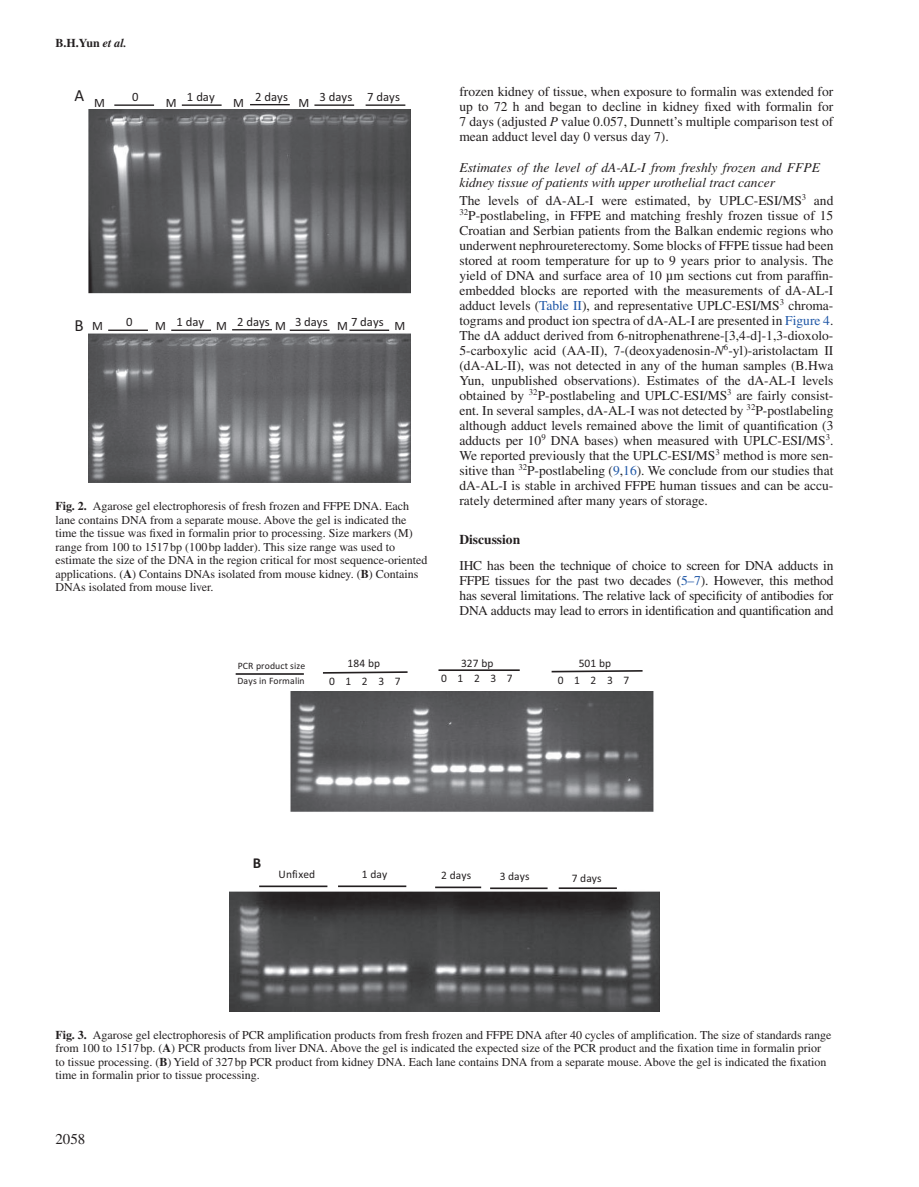
<style>
.page{position:relative;width:919px;height:1187px;background:#fff}
.page>*{position:absolute;margin:0;border:0;box-sizing:border-box;transform-origin:0 0}
.t1{font:16.95px "Calibri";color:#231f20}
.t2{font:700 15.15px "Calibri";color:#231f20}
.t3{font:15px "Times LT Std";color:#231f20}
.t4{font:13.5px/15px "Times LT Std";color:#231f20;text-align:justify}
.t5{font:italic 13.5px/15px "Times LT Std";color:#231f20}
.t6{font:700 13.5px "Times LT Std";color:#231f20}
.t7{font:12.75px "Calibri";color:#231f20}
.t8{font:12px/13.5px "Times LT Std";color:#231f20}
.t9{font:700 12px "Times LT Std";color:#231f20}
.t10{font:11.55px "Calibri";letter-spacing:.01em;color:#231f20}
.t11{font:9.75px "Calibri";letter-spacing:.01em;color:#231f20}
.s1{font-style:italic}
.s2{font-weight:700}
.s3{font-family:"Gandhari Unicode"}
.s4{color:#1e56a6}
</style>
<div class="page">
<img style="left:229px;top:691px;width:430px;height:320px">
<svg style="left:234px;top:669px;width:410px;height:220px"></svg>
<img style="left:89px;top:109px;width:321px;height:374px">
<hr style="left:114px;top:104px;width:40px;height:2px;background:#231f20">
<hr style="left:182px;top:104px;width:39px;height:2px;background:#231f20">
<hr style="left:250px;top:104px;width:40px;height:1px;background:#231f20">
<hr style="left:314px;top:104px;width:40px;height:2px;background:#231f20">
<hr style="left:365px;top:104px;width:40px;height:2px;background:#231f20">
<hr style="left:108px;top:329px;width:40px;height:2px;background:#231f20">
<hr style="left:171px;top:329px;width:40px;height:2px;background:#231f20">
<hr style="left:232px;top:329px;width:40px;height:1px;background:#231f20">
<hr style="left:290px;top:329px;width:39px;height:2px;background:#231f20">
<hr style="left:349px;top:329px;width:40px;height:2px;background:#231f20">
<p class="t9" style="left:55px;top:36px;width:73px">B.H.Yun <span class="s1">et al.</span></p>
<p class="t1" style="left:74px;top:85px;width:11px">A</p>
<p class="t7" style="left:132px;top:89px;width:8px">0</p>
<p class="t7" style="left:187px;top:89px;width:29px">1 day</p>
<p class="t7" style="left:255px;top:89px;width:34px">2 days</p>
<p class="t7" style="left:319px;top:89px;width:82px">3 days 7 days</p>
<p class="t7" style="left:94px;top:95px;width:12px">M</p>
<p class="t7" style="left:166px;top:95px;width:12px">M</p>
<p class="t7" style="left:233px;top:95px;width:12px">M</p>
<p class="t7" style="left:298px;top:95px;width:12px">M</p>
<p class="t1" style="left:74px;top:314px;width:11px">B</p>
<p class="t7" style="left:126px;top:314px;width:8px">0</p>
<p class="t7" style="left:176px;top:314px;width:29px">1 day</p>
<p class="t7" style="left:237px;top:314px;width:34px">2 days</p>
<p class="t7" style="left:295px;top:314px;width:34px">3 days</p>
<p class="t7" style="left:351px;top:314px;width:34px">7 days</p>
<p class="t7" style="left:92px;top:317px;width:12px">M</p>
<p class="t7" style="left:155px;top:317px;width:12px">M</p>
<p class="t7" style="left:216px;top:317px;width:12px">M</p>
<p class="t7" style="left:275px;top:317px;width:12px">M</p>
<p class="t7" style="left:337px;top:317px;width:12px">M</p>
<p class="t7" style="left:394px;top:317px;width:12px">M</p>
<p class="t8" style="left:55px;top:499px;width:373px"><span class="s2">Fig. 2.</span> Agarose gel electrophoresis of fresh frozen and FFPE DNA. Each lane contains DNA from a separate mouse. Above the gel is indicated the time the tissue was fixed in formalin prior to processing. Size markers (M) range from 100 to 1517 bp (100 bp ladder). This size range was used to estimate the size of the DNA in the region critical for most sequence-oriented applications. (<span class="s2">A</span>) Contains DNAs isolated from mouse kidney. (<span class="s2">B</span>) Contains DNAs isolated from mouse liver.</p>
<p class="t4" style="left:459px;top:84px;width:375px">frozen kidney of tissue, when exposure to formalin was extended for up to 72 h and began to decline in kidney fixed with formalin for 7 days (adjusted <span class="s1">P</span> value 0.057, Dunnett’s multiple comparison test of mean adduct level day 0 versus day 7).</p>
<p class="t5" style="left:459px;top:160px;width:362px">Estimates of the level of dA-AL-I from freshly frozen and FFPE kidney tissue of patients with upper urothelial tract cancer</p>
<p class="t4" style="left:459px;top:193px;width:375px">The levels of dA-AL-I were estimated, by UPLC-ESI/MS<sup>3</sup> and <sup>32</sup>P-postlabeling, in FFPE and matching freshly frozen tissue of 15<br>Croatian and Serbian patients from the Balkan endemic regions who underwent nephroureterectomy. Some blocks of FFPE tissue had been stored at room temperature for up to 9 years prior to analysis. The yield of DNA and surface area of 10 <span class="s3">µ</span>m sections cut from paraffin&shy;embedded blocks are reported with the measurements of dA-AL-I adduct levels (<span class="s4">Table II</span>), and representative UPLC-ESI/MS<sup>3</sup> chroma&shy;tograms and product ion spectra of dA-AL-I are presented in <span class="s4">Figure 4</span>.<br>The dA adduct derived from 6-nitrophenathrene-[3,4-d]-1,3-dioxolo-5-carboxylic acid (AA-II), 7-(deoxyadenosin-<span class="s1">N</span><sup>6</sup>-yl)-aristolactam II (dA-AL-II), was not detected in any of the human samples (B.Hwa Yun, unpublished observations). Estimates of the dA-AL-I levels obtained by <sup>32</sup>P-postlabeling and UPLC-ESI/MS<sup>3</sup> are fairly consist&shy;ent. In several samples, dA-AL-I was not detected by <sup>32</sup>P-postlabeling although adduct levels remained above the limit of quantification (3 adducts per 10<sup>9</sup> DNA bases) when measured with UPLC-ESI/MS<sup>3</sup>.<br>We reported previously that the UPLC-ESI/MS<sup>3</sup> method is more sen&shy;sitive than <sup>32</sup>P-postlabeling (<span class="s4">9</span>,<span class="s4">16</span>). We conclude from our studies that dA-AL-I is stable in archived FFPE human tissues and can be accu&shy;rately determined after many years of storage.</p>
<p class="t6" style="left:459px;top:531px;width:62px">Discussion</p>
<p class="t4" style="left:459px;top:557px;width:375px">IHC has been the technique of choice to screen for DNA adducts in FFPE tissues for the past two decades (<span class="s4">5–7</span>). However, this method has several limitations. The relative lack of specificity of antibodies for DNA adducts may lead to errors in identification and quantification and</p>
<p class="t11" style="left:238px;top:660px;width:69px">PCR product size</p>
<p class="t11" style="left:237px;top:674px;width:69px">Days in Formalin</p>
<p class="t10" style="left:347px;top:656px;width:34px">184 bp</p>
<p class="t10" style="left:461px;top:656px;width:34px">327 bp</p>
<p class="t10" style="left:578px;top:656px;width:34px">501 bp</p>
<p class="t10" style="left:329px;top:673px;width:73px">01237</p>
<p class="t10" style="left:441px;top:671px;width:73px">01237</p>
<p class="t10" style="left:557px;top:672px;width:73px">01237</p>
<p class="t2" style="left:253px;top:853px;width:10px">B</p>
<p class="t10" style="left:278px;top:867px;width:38px">Unfixed</p>
<p class="t10" style="left:362px;top:867px;width:27px">1 day</p>
<p class="t10" style="left:441px;top:868px;width:32px">2 days</p>
<p class="t10" style="left:499px;top:869px;width:32px">3 days</p>
<p class="t10" style="left:571px;top:870px;width:31px">7 days</p>
<p class="t8" style="left:55px;top:1027px;width:777px"><span class="s2">Fig. 3.</span> Agarose gel electrophoresis of PCR amplification products from fresh frozen and FFPE DNA after 40 cycles of amplification. The size of standards range from 100 to 1517bp. (<span class="s2">A</span>) PCR products from liver DNA. Above the gel is indicated the expected size of the PCR product and the fixation time in formalin prior to tissue processing. (<span class="s2">B</span>) Yield of 327bp PCR product from kidney DNA. Each lane contains DNA from a separate mouse. Above the gel is indicated the fixation time in formalin prior to tissue processing.</p>
<p class="t3" style="left:55px;top:1130px;width:31px">2058</p>
</div>
